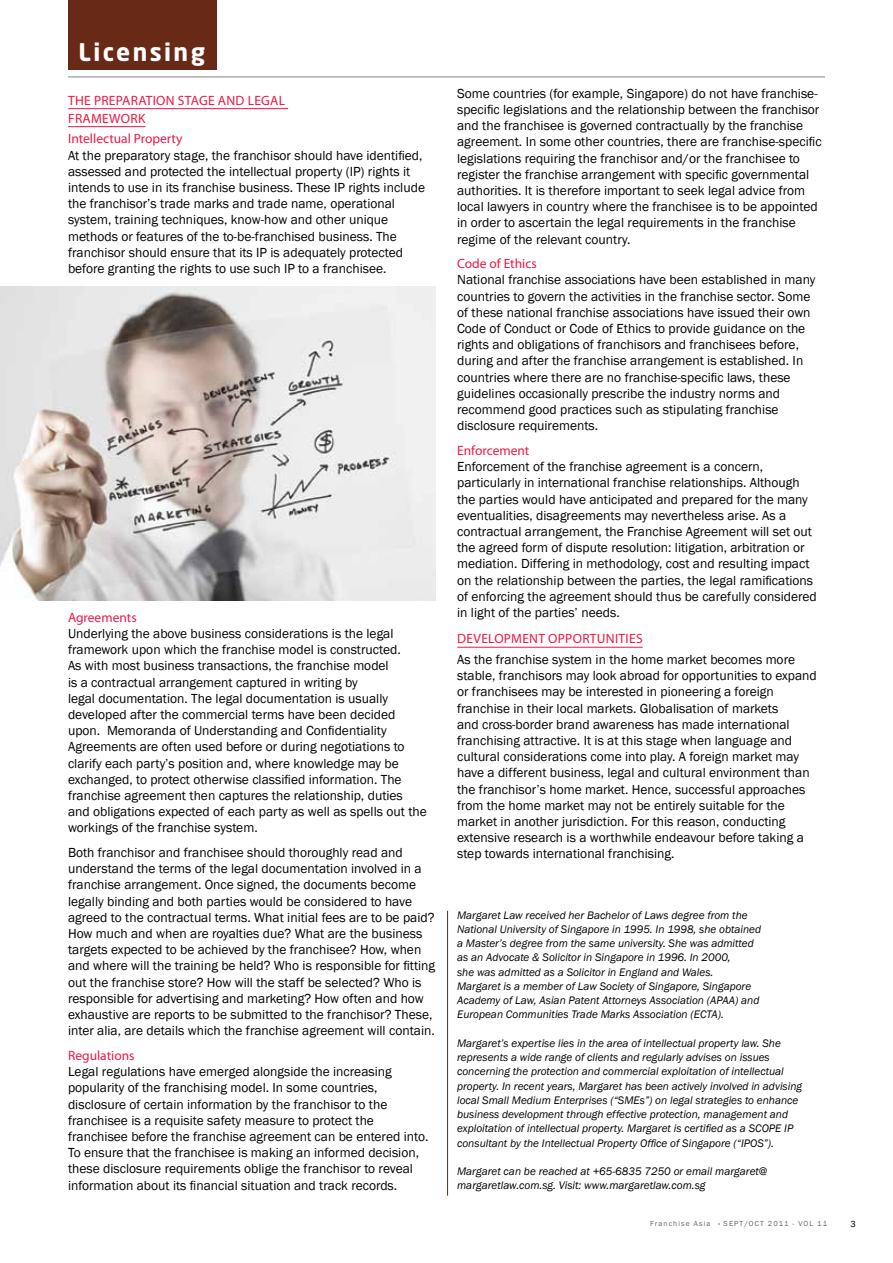
<style>
.page{position:relative;width:893px;height:1263px;background:#fff}
.page>*{position:absolute;margin:0;border:0;box-sizing:border-box;transform-origin:0 0}
.t1{font:700 24px "Neo Sans Std";letter-spacing:.1em;color:#fff}
.t2{font:13.5px/16.2px "Franklin Gothic";color:#000}
.t3{font:13.5px/18px "Myriad Pro";letter-spacing:.02em;color:#ed1846}
.t4{font:13.5px "Myriad Pro";color:#ed1846}
.t5{font:italic 11.25px/14.2px "Franklin Gothic";color:#000}
.t6{font:9px "Franklin Gothic";color:#000}
.t7{font:7.5px "Franklin Gothic";letter-spacing:.15em;color:#636466}
</style>
<div class="page">
<div style="left:68px;top:0;width:149px;height:69px;background:#692917"></div>
<hr style="left:68px;top:77px;width:757px;height:1px;background:#808285">
<hr style="left:68px;top:108px;width:220px;height:1px;background:#ed1846">
<hr style="left:68px;top:126px;width:77px;height:1px;background:#ed1846">
<hr style="left:457px;top:647px;width:186px;height:1px;background:#ed1846">
<img style="left:0;top:287px;width:435px;height:313px">
<hr style="left:447px;top:911px;width:1px;height:285px;background:#692917">
<h1 class="t1" style="left:79px;top:37px;width:128px">Licensing</h1>
<p class="t3" style="left:68px;top:91px;width:218px">The Preparation Stage and Legal<br>Framework</p>
<p class="t4" style="left:68px;top:130px;width:116px">Intellectual Property</p>
<p class="t2" style="left:68px;top:147px;width:358px">At the preparatory stage, the franchisor should have identified, assessed and protected the intellectual property (IP) rights it intends to use in its franchise business. These IP rights include the franchisor’s trade marks and trade name, operational system, training techniques, know-how and other unique methods or features of the to-be-franchised business. The franchisor should ensure that its IP is adequately protected before granting the rights to use such IP to a franchisee.</p>
<p class="t3" style="left:68px;top:608px;width:70px">Agreements</p>
<p class="t2" style="left:68px;top:626px;width:360px">Underlying the above business considerations is the legal framework upon which the franchise model is constructed.<br>As with most business transactions, the franchise model<br>is a contractual arrangement captured in writing by<br>legal documentation. The legal documentation is usually developed after the commercial terms have been decided upon. Memoranda of Understanding and Confidentiality Agreements are often used before or during negotiations to clarify each party’s position and, where knowledge may be exchanged, to protect otherwise classified information. The franchise agreement then captures the relationship, duties and obligations expected of each party as well as spells out the workings of the franchise system.</p>
<p class="t2" style="left:68px;top:845px;width:369px">Both franchisor and franchisee should thoroughly read and understand the terms of the legal documentation involved in a franchise arrangement. Once signed, the documents become legally binding and both parties would be considered to have agreed to the contractual terms. What initial fees are to be paid?<br>How much and when are royalties due? What are the business targets expected to be achieved by the franchisee? How, when and where will the training be held? Who is responsible for fitting out the franchise store? How will the staff be selected? Who is responsible for advertising and marketing? How often and how exhaustive are reports to be submitted to the franchisor? These, inter alia, are details which the franchise agreement will contain.</p>
<p class="t3" style="left:68px;top:1046px;width:68px">Regulations</p>
<p class="t2" style="left:68px;top:1064px;width:362px">Legal regulations have emerged alongside the increasing popularity of the franchising model. In some countries, disclosure of certain information by the franchisor to the franchisee is a requisite safety measure to protect the franchisee before the franchise agreement can be entered into.<br>To ensure that the franchisee is making an informed decision, these disclosure requirements oblige the franchisor to reveal information about its financial situation and track records.</p>
<p class="t2" style="left:457px;top:85px;width:366px">Some countries (for example, Singapore) do not have franchise&shy;specific legislations and the relationship between the franchisor and the franchisee is governed contractually by the franchise agreement. In some other countries, there are franchise-specific legislations requiring the franchisor and/or the franchisee to register the franchise arrangement with specific governmental authorities. It is therefore important to seek legal advice from local lawyers in country where the franchisee is to be appointed in order to ascertain the legal requirements in the franchise regime of the relevant country.</p>
<p class="t3" style="left:457px;top:254px;width:81px">Code of Ethics</p>
<p class="t2" style="left:457px;top:272px;width:360px">National franchise associations have been established in many countries to govern the activities in the franchise sector. Some of these national franchise associations have issued their own Code of Conduct or Code of Ethics to provide guidance on the rights and obligations of franchisors and franchisees before, during and after the franchise arrangement is established. In countries where there are no franchise-specific laws, these guidelines occasionally prescribe the industry norms and recommend good practices such as stipulating franchise disclosure requirements.</p>
<p class="t3" style="left:457px;top:441px;width:74px">Enforcement</p>
<p class="t2" style="left:457px;top:459px;width:361px">Enforcement of the franchise agreement is a concern, particularly in international franchise relationships. Although the parties would have anticipated and prepared for the many eventualities, disagreements may nevertheless arise. As a contractual arrangement, the Franchise Agreement will set out the agreed form of dispute resolution: litigation, arbitration or mediation. Differing in methodology, cost and resulting impact on the relationship between the parties, the legal ramifications of enforcing the agreement should thus be carefully considered in light of the parties’ needs.</p>
<p class="t3" style="left:457px;top:630px;width:187px">Development Opportunities</p>
<p class="t2" style="left:457px;top:652px;width:361px">As the franchise system in the home market becomes more stable, franchisors may look abroad for opportunities to expand or franchisees may be interested in pioneering a foreign franchise in their local markets. Globalisation of markets<br>and cross-border brand awareness has made international franchising attractive. It is at this stage when language and cultural considerations come into play. A foreign market may have a different business, legal and cultural environment than the franchisor’s home market. Hence, successful approaches from the home market may not be entirely suitable for the market in another jurisdiction. For this reason, conducting extensive research is a worthwhile endeavour before taking a step towards international franchising.</p>
<p class="t5" style="left:457px;top:908px;width:306px">Margaret Law received her Bachelor of Laws degree from the National University of Singapore in 1995. In 1998, she obtained a Master’s degree from the same university. She was admitted as an Advocate &amp; Solicitor in Singapore in 1996. In 2000,<br>she was admitted as a Solicitor in England and Wales.<br>Margaret is a member of Law Society of Singapore, Singapore Academy of Law, Asian Patent Attorneys Association (APAA) and European Communities Trade Marks Association (ECTA).</p>
<p class="t5" style="left:457px;top:1036px;width:347px">Margaret’s expertise lies in the area of intellectual property law. She represents a wide range of clients and regularly advises on issues concerning the protection and commercial exploitation of intellectual property. In recent years, Margaret has been actively involved in advising local Small Medium Enterprises (“SMEs”) on legal strategies to enhance business development through effective protection, management and exploitation of intellectual property. Margaret is certified as a SCOPE IP consultant by the Intellectual Property Office of Singapore (“IPOS”).</p>
<p class="t5" style="left:457px;top:1164px;width:312px">Margaret can be reached at +65-6835 7250 or email margaret@ margaretlaw.com.sg. Visit: www.margaretlaw.com.sg</p>
<p class="t7" style="left:650px;top:1218px;width:62px">Franchise Asia</p>
<p class="t7" style="left:724px;top:1218px;width:105px">SEPT/OCT 2011 - VOL 11</p>
<p class="t6" style="left:850px;top:1218px;width:7px">3</p>
</div>
